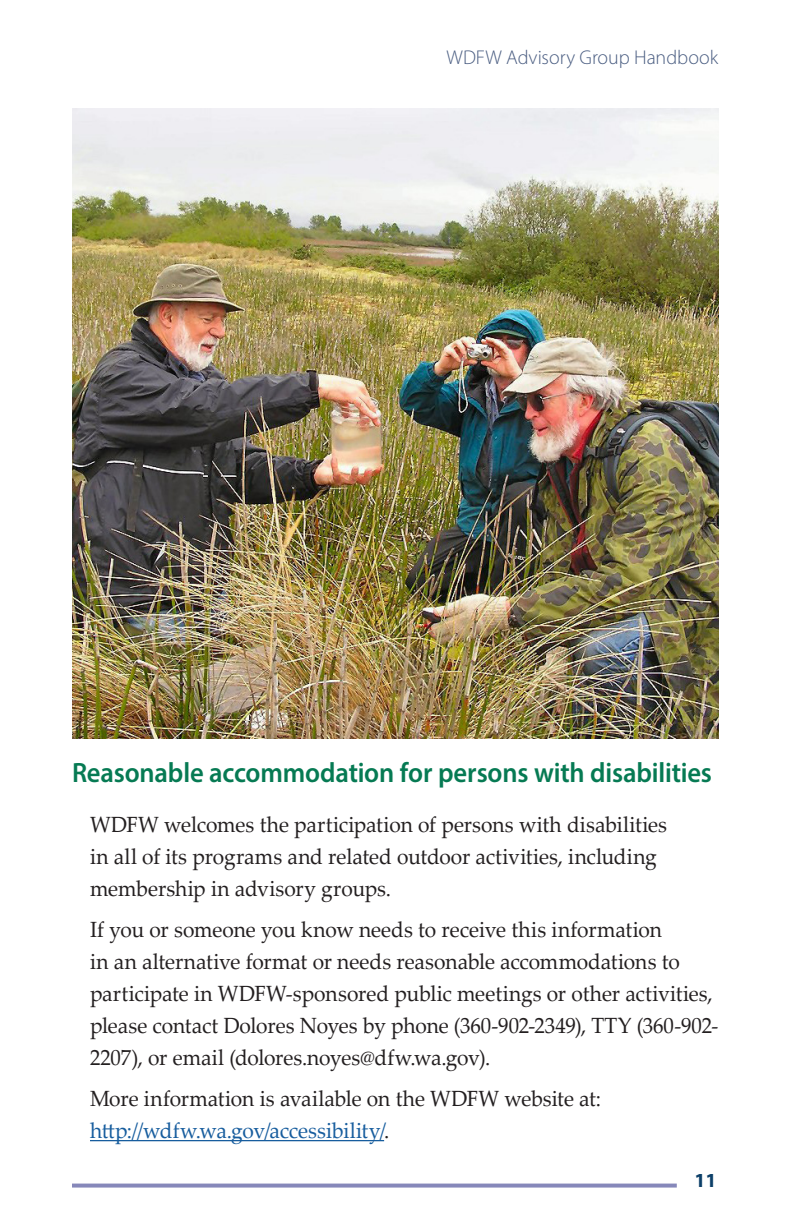
<style>
.page{position:relative;width:792px;height:1224px;background:#fff}
.page>*{position:absolute;margin:0;border:0;box-sizing:border-box;transform-origin:0 0}
.t1{font:600 28px "Myriad Pro";letter-spacing:-.005em;color:#067a53;scale:.95 1}
.t2{font:22px/32px "Palatino Linotype";letter-spacing:-.005em;color:#231f20;scale:.95 1}
.t3{font:300 20px "Myriad Pro";color:#4b5e82}
.t4{font:700 20px "Myriad Pro";color:#0d4069}
.s1{color:#175d9e}
</style>
<div class="page">
<hr style="left:90px;top:1140px;width:294px;height:1px;background:#175d9e">
<div style="left:689px;top:1165px;width:33px;height:33px;border:2px solid #fff;border-radius:50%"></div>
<img style="left:72px;top:109px;width:646px;height:629px">
<svg style="left:72px;top:1184px;width:605px;height:4px;fill:#8688ba"></svg>
<p class="t3" style="left:447px;top:45px;width:273px">WDFW Advisory Group Handbook</p>
<p class="t1" style="left:72px;top:755px;width:675px">Reasonable accommodation for persons with disabilities</p>
<p class="t2" style="left:90px;top:808px;width:609px">WDFW welcomes the participation of persons with disabilities in all of its programs and related outdoor activities, including membership in advisory groups.</p>
<p class="t2" style="left:90px;top:913px;width:663px">If you or someone you know needs to receive this information<br>in an alternative format or needs reasonable accommodations to participate in WDFW-sponsored public meetings or other activities, please contact Dolores Noyes by phone (360-902-2349), TTY (360-902- 2207), or email (dolores.noyes@dfw.wa.gov).</p>
<p class="t2" style="left:90px;top:1082px;width:540px">More information is available on the WDFW website at: <span class="s1">http://wdfw.wa.gov/accessibility/</span>.</p>
<p class="t4" style="left:694px;top:1167px;width:24px">11</p>
</div>
